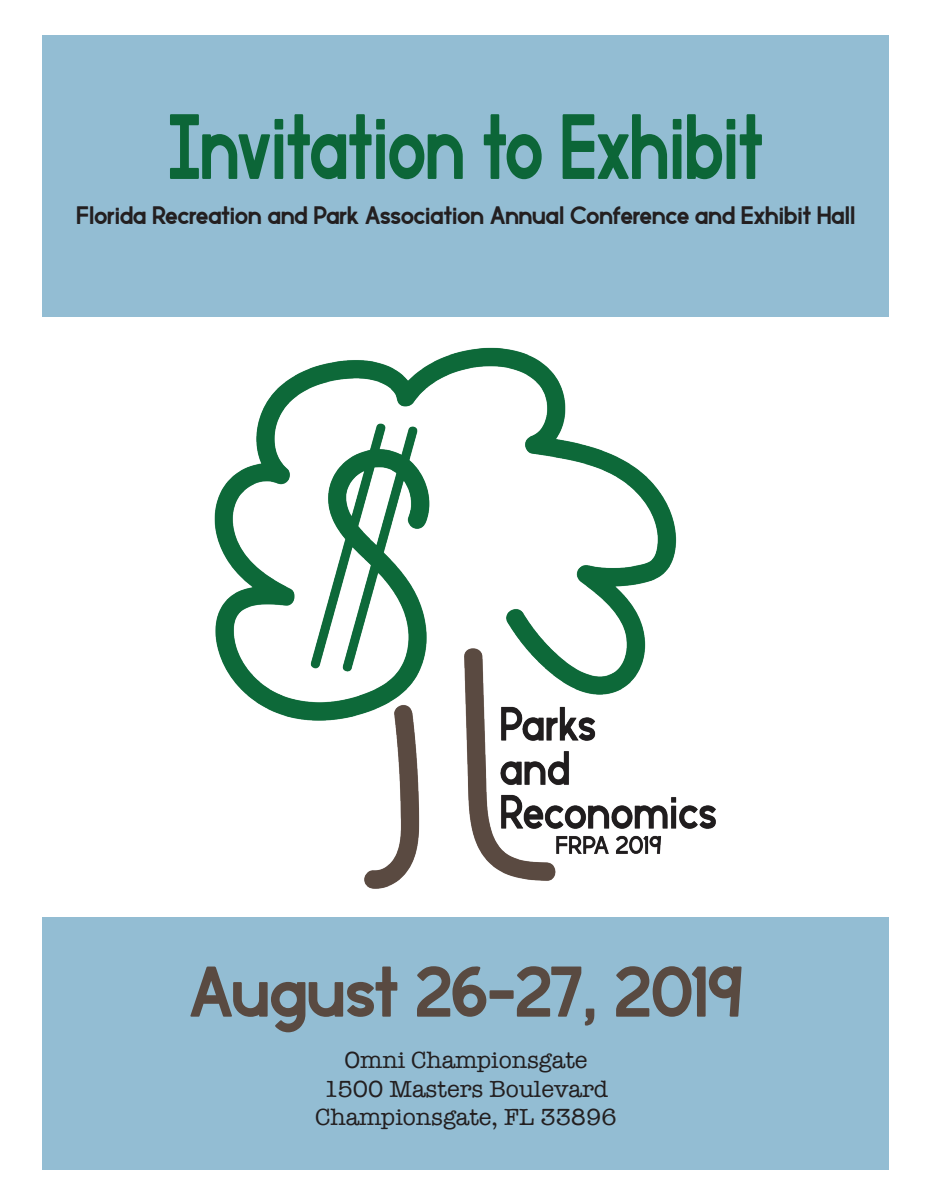
<style>
.page{position:relative;width:932px;height:1202px;background:#fff}
.page>*{position:absolute;margin:0;border:0;box-sizing:border-box;transform-origin:0 0}
.t1{font:116.25px "perfectlyamicable";color:#0c6638;scale:.79 1}
.t2{font:90px "perfectlyamicable";letter-spacing:-.01em;color:#594a41}
.t3{font:31.5px "perfectlyamicable";color:#231f20}
.t4{font:24px/28.8px "American Typewriter";color:#231f20;text-align:center}
</style>
<div class="page">
<div style="left:43px;top:36px;width:846px;height:1134px;background:#93bdd3"></div>
<div style="left:0;top:317px;width:932px;height:600px;background:#fff"></div>
<img style="left:214px;top:347px;width:502px;height:542px">
<h1 class="t1" style="left:169px;top:82px;width:753px">Invitation to Exhibit</h1>
<p class="t3" style="left:77px;top:198px;width:780px">Florida Recreation and Park Association Annual Conference and Exhibit Hall</p>
<h2 class="t2" style="left:189px;top:941px;width:555px">August 26-27, 2019</h2>
<p class="t4" style="left:315px;top:1044px;width:303px">Omni Championsgate<br>1500 Masters Boulevard<br>Championsgate, FL 33896</p>
</div>
